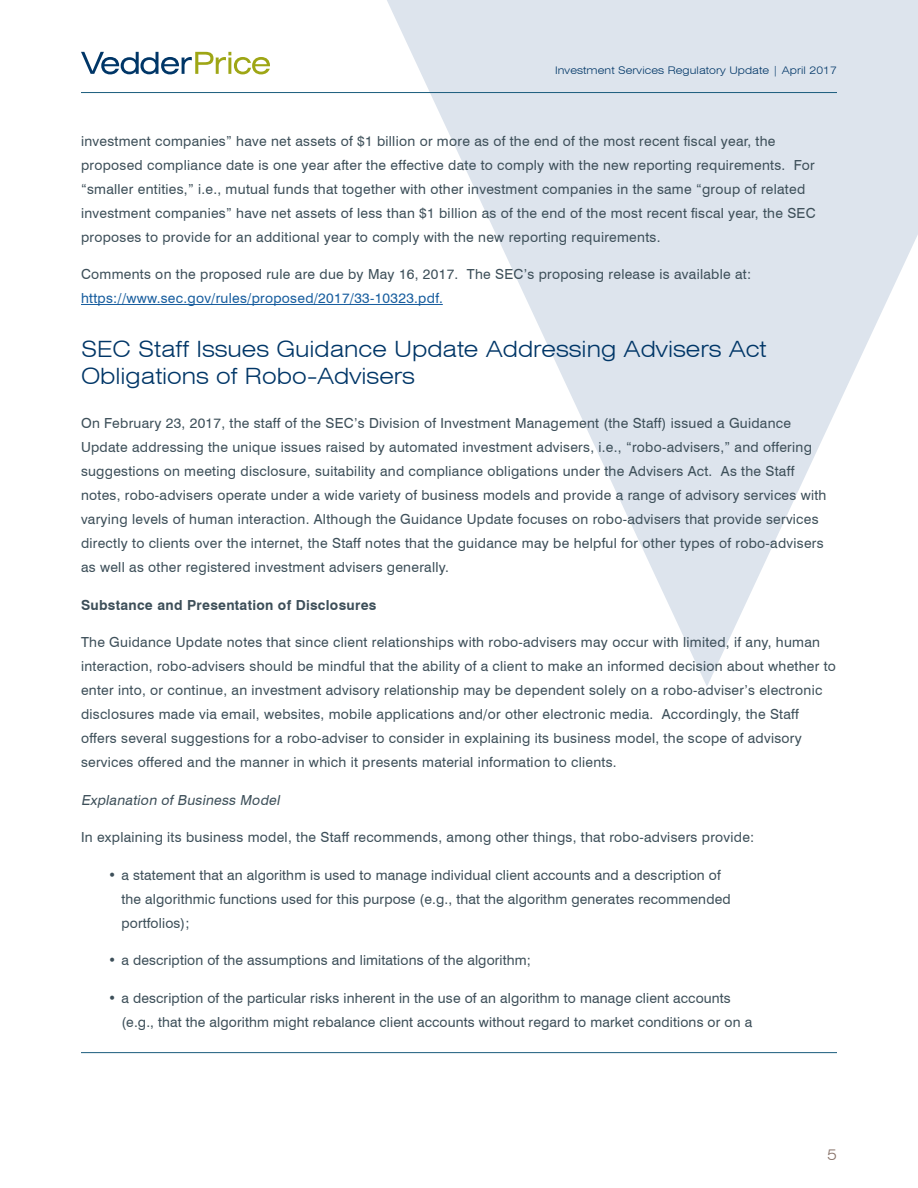
<style>
.page{position:relative;width:918px;height:1188px;background:#fff}
.page>*{position:absolute;margin:0;border:0;box-sizing:border-box;transform-origin:0 0}
.Subhead{font:300 expanded 22.5px/27px "Swiss 721 BT";color:#003667}
.t1{font:300 expanded 15px "Swiss 721 BT";color:#877269}
.Main_Body_text{font:13.8px/24px "Swiss 721 BT";letter-spacing:.02em;color:#3d4f59}
.Main_Body_text-2{font:700 13.8px "Swiss 721 BT";letter-spacing:.02em;color:#3d4f59}
.Main_Body_text-3{font:italic 13.8px "Swiss 721 BT";color:#3d4f59}
.t2{font:300 expanded 10.5px "Swiss 721 BT";letter-spacing:.01em;color:#003667}
.s1{color:#175d9e}
</style>
<div class="page">
<svg style="left:351px;top:0;width:567px;height:686px;fill:#dde4ed"></svg>
<svg style="left:81px;top:52px;width:189px;height:22px"></svg>
<hr style="left:81px;top:1052px;width:756px;height:1px;background:#1a5c7d">
<hr style="left:81px;top:92px;width:756px;height:1px;background:#1a5c7d">
<hr style="left:81px;top:304px;width:362px;height:1px;background:#175d9e">
<p class="t2" style="left:555px;top:64px;width:283px">Investment Services Regulatory Update | April 2017</p>
<p class="Main_Body_text" style="left:81px;top:129px;width:736px">investment companies” have net assets of $1 billion or more as of the end of the most recent fiscal year, the proposed compliance date is one year after the effective date to comply with the new reporting requirements. For “smaller entities,” i.e., mutual funds that together with other investment companies in the same “group of related investment companies” have net assets of less than $1 billion as of the end of the most recent fiscal year, the SEC proposes to provide for an additional year to comply with the new reporting requirements.</p>
<p class="Main_Body_text" style="left:81px;top:262px;width:672px">Comments on the proposed rule are due by May 16, 2017. The SEC’s proposing release is available at: <span class="s1">https://www.sec.gov/rules/proposed/2017/33-10323.pdf.</span></p>
<p class="Subhead" style="left:81px;top:336px;width:687px">SEC Staff Issues Guidance Update Addressing Advisers Act<br>Obligations of Robo-Advisers</p>
<p class="Main_Body_text" style="left:81px;top:411px;width:747px">On February 23, 2017, the staff of the SEC’s Division of Investment Management (the Staff) issued a Guidance Update addressing the unique issues raised by automated investment advisers, i.e., “robo-advisers,” and offering suggestions on meeting disclosure, suitability and compliance obligations under the Advisers Act. As the Staff notes, robo-advisers operate under a wide variety of business models and provide a range of advisory services with varying levels of human interaction. Although the Guidance Update focuses on robo-advisers that provide services directly to clients over the internet, the Staff notes that the guidance may be helpful for other types of robo-advisers as well as other registered investment advisers generally.</p>
<p class="Main_Body_text-2" style="left:81px;top:597px;width:297px">Substance and Presentation of Disclosures</p>
<p class="Main_Body_text" style="left:81px;top:630px;width:757px">The Guidance Update notes that since client relationships with robo-advisers may occur with limited, if any, human interaction, robo-advisers should be mindful that the ability of a client to make an informed decision about whether to enter into, or continue, an investment advisory relationship may be dependent solely on a robo-adviser’s electronic disclosures made via email, websites, mobile applications and/or other electronic media. Accordingly, the Staff offers several suggestions for a robo-adviser to consider in explaining its business model, the scope of advisory services offered and the manner in which it presents material information to clients.</p>
<p class="Main_Body_text-3" style="left:81px;top:792px;width:203px">Explanation of Business Model</p>
<p class="Main_Body_text" style="left:81px;top:825px;width:675px">In explaining its business model, the Staff recommends, among other things, that robo-advisers provide:</p>
<p class="Main_Body_text" style="left:122px;top:863px;width:611px;text-indent:-14px">• a statement that an algorithm is used to manage individual client accounts and a description of the algorithmic functions used for this purpose (e.g., that the algorithm generates recommended portfolios);</p>
<p class="Main_Body_text" style="left:108px;top:948px;width:425px">• a description of the assumptions and limitations of the algorithm;</p>
<p class="Main_Body_text" style="left:122px;top:986px;width:632px;text-indent:-14px">• a description of the particular risks inherent in the use of an algorithm to manage client accounts (e.g., that the algorithm might rebalance client accounts without regard to market conditions or on a</p>
<p class="t1" style="left:827px;top:1146px;width:11px">5</p>
</div>
